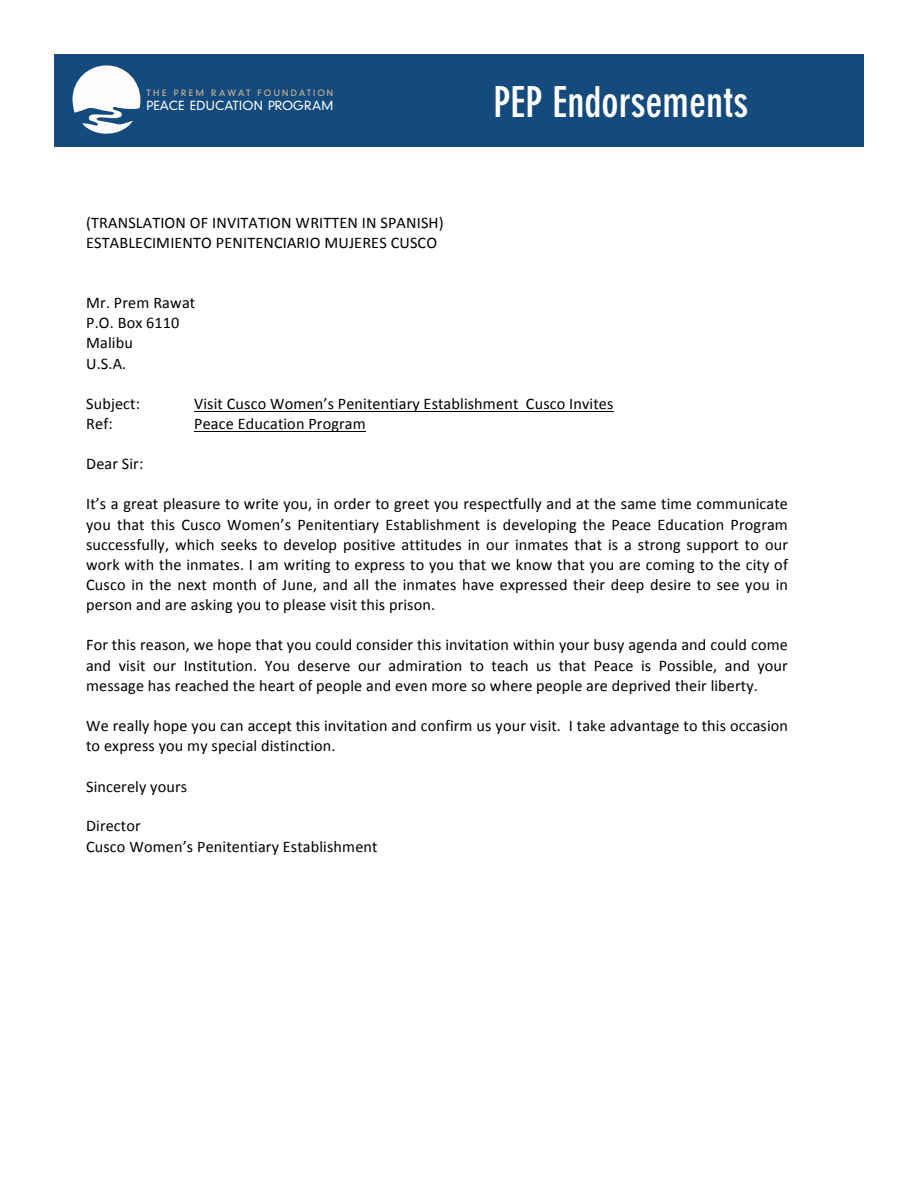
<style>
.page{position:relative;width:918px;height:1188px;background:#fff}
.page>*{position:absolute;margin:0;border:0;box-sizing:border-box;transform-origin:0 0}
.t1{font:700 condensed 42px "DIN Neuzeit Grotesk Std";color:#fff}
.t2{font:16.2px/20.1px "Calibri";letter-spacing:.01em;color:#000}
.t3{font:300 12.15px "DIN Neuzeit Grotesk Std";letter-spacing:.02em;color:#fff}
.t4{font:300 8.4px "DIN Neuzeit Grotesk Std";letter-spacing:.26em;color:#dfc298}
</style>
<div class="page">
<div style="left:54px;top:54px;width:810px;height:92px;background:#144a7c"></div>
<svg style="left:72px;top:65px;width:68px;height:69px"></svg>
<hr style="left:194px;top:411px;width:420px;height:1px;background:#000">
<hr style="left:194px;top:431px;width:172px;height:1px;background:#000">
<p class="t4" style="left:146px;top:88px;width:188px">THE PREM RAWAT FOUNDATION</p>
<p class="t3" style="left:146px;top:99px;width:189px">PEACE EDUCATION PROGRAM</p>
<p class="t2" style="left:86px;top:212px;width:359px">(TRANSLATION OF INVITATION WRITTEN IN SPANISH)<br>ESTABLECIMIENTO PENITENCIARIO MUJERES CUSCO</p>
<h1 class="t1" style="left:494px;top:77px;width:256px">PEP Endorsements</h1>
<p class="t2" style="left:86px;top:293px;width:111px">Mr. Prem Rawat<br>P.O. Box 6110<br>Malibu<br>U.S.A.</p>
<p class="t2" style="left:86px;top:394px;width:55px">Subject:</p>
<p class="t2" style="left:194px;top:394px;width:421px">Visit Cusco Women’s Penitentiary Establishment Cusco Invites</p>
<p class="t2" style="left:86px;top:413px;width:28px">Ref:</p>
<p class="t2" style="left:194px;top:413px;width:173px">Peace Education Program</p>
<p class="t2" style="left:86px;top:454px;width:59px">Dear Sir:</p>
<p class="t2" style="left:86px;top:494px;width:703px;text-align:justify">It’s a great pleasure to write you, in order to greet you respectfully and at the same time communicate you that this Cusco Women’s Penitentiary Establishment is developing the Peace Education Program successfully, which seeks to develop positive attitudes in our inmates that is a strong support to our work with the inmates. I am writing to express to you that we know that you are coming to the city of Cusco in the next month of June, and all the inmates have expressed their deep desire to see you in person and are asking you to please visit this prison.</p>
<p class="t2" style="left:86px;top:635px;width:703px;text-align:justify">For this reason, we hope that you could consider this invitation within your busy agenda and could come and visit our Institution. You deserve our admiration to teach us that Peace is Possible, and your message has reached the heart of people and even more so where people are deprived their liberty.</p>
<p class="t2" style="left:86px;top:716px;width:703px">We really hope you can accept this invitation and confirm us your visit. I take advantage to this occasion to express you my special distinction.</p>
<p class="t2" style="left:86px;top:776px;width:103px">Sincerely yours</p>
<p class="t2" style="left:86px;top:816px;width:293px">Director<br>Cusco Women’s Penitentiary Establishment</p>
</div>
